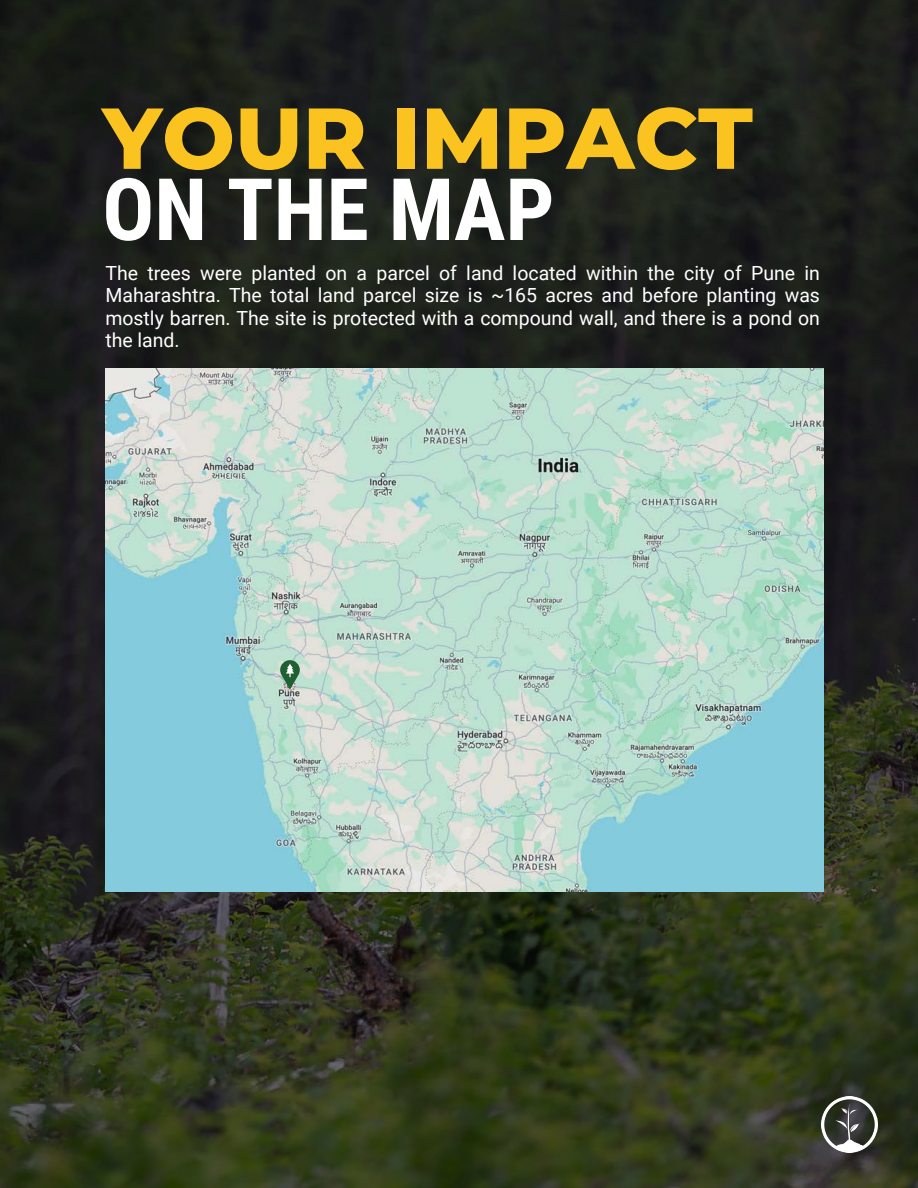
<style>
.page{position:relative;width:918px;height:1188px;background:#fff}
.page>*{position:absolute;margin:0;border:0;box-sizing:border-box;transform-origin:0 0}
.t1{font:800 86.25px "Montserrat";color:#fac31f}
.t2{font:700 86.25px "Roboto Condensed";color:#fff}
.t3{font:19.5px/22.5px "Roboto";color:#fff;text-align:justify}
</style>
<div class="page">
<img style="left:0;top:0;width:918px;height:1188px">
<img style="left:105px;top:368px;width:718px;height:523px">
<img style="left:822px;top:1096px;width:56px;height:56px">
<svg style="left:280px;top:660px;width:20px;height:30px"></svg>
<p class="t1" style="left:102px;top:85px;width:652px">YOUR IMPACT</p>
<p class="t2" style="left:102px;top:160px;width:454px">ON THE MAP</p>
<p class="t3" style="left:105px;top:262px;width:716px">The trees were planted on a parcel of land located within the city of Pune in Maharashtra. The total land parcel size is ~165 acres and before planting was mostly barren. The site is protected with a compound wall, and there is a pond on the land.</p>
</div>
